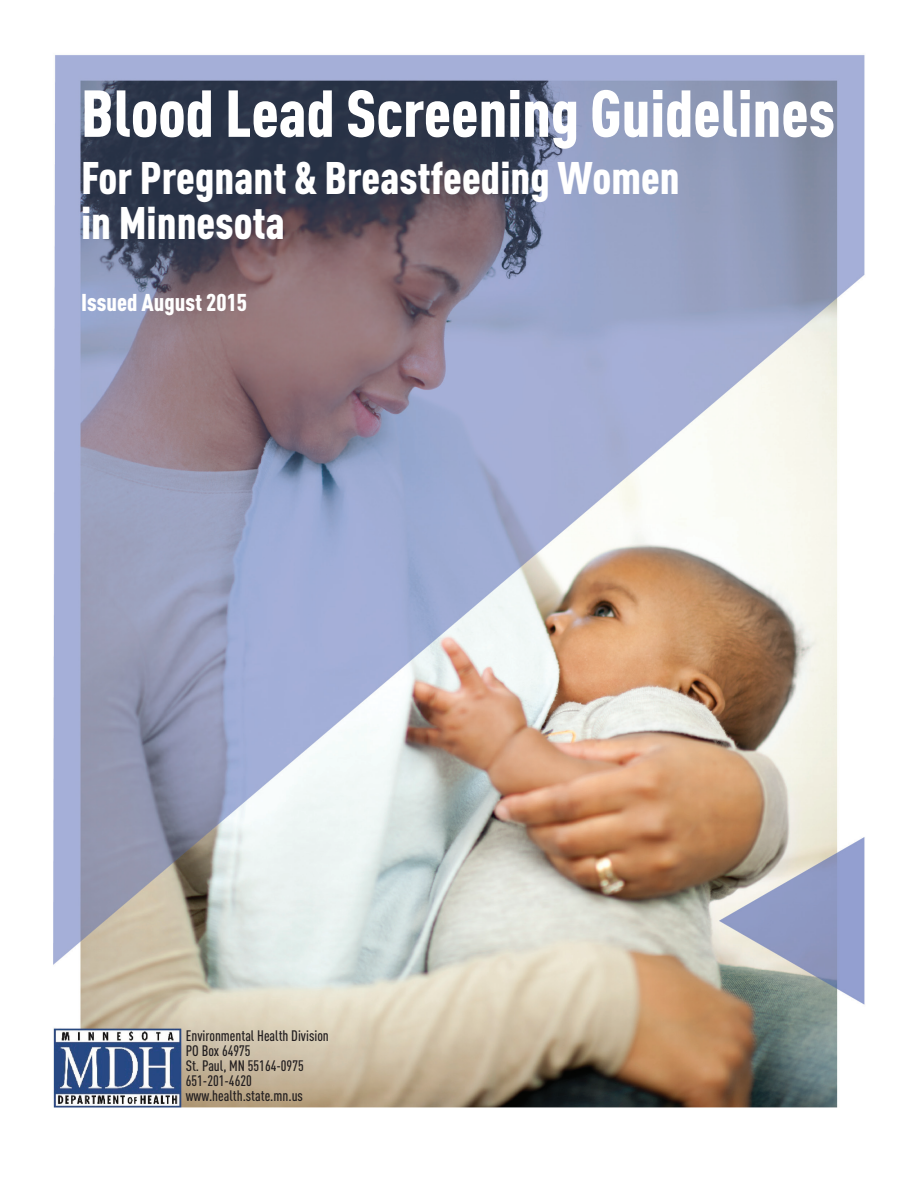
<style>
.page{position:relative;width:918px;height:1188px;background:#fff}
.page>*{position:absolute;margin:0;border:0;box-sizing:border-box;transform-origin:0 0}
.t1{font:900 65.25px "DIN Cond";color:#fff}
.t2{font:900 45px/45px "DIN Cond";color:#fff}
.t3{font:900 24px "DIN Cond";color:#fff}
.t4{font:500 15px/15px "DIN Cond";color:#231f20}
</style>
<div class="page">
<img style="left:53px;top:55px;width:812px;height:1053px">
<h1 class="t1" style="left:81px;top:73px;width:756px">Blood Lead Screening Guidelines</h1>
<h1 class="t2" style="left:81px;top:154px;width:600px">For Pregnant &amp; Breastfeeding Women in Minnesota</h1>
<p class="t3" style="left:81px;top:287px;width:167px">Issued August 2015</p>
<p class="t4" style="left:186px;top:1028px;width:145px">Environmental Health Division<br>PO Box 64975<br>St. Paul, MN 55164-0975<br>651-201-4620 www.health.state.mn.us</p>
</div>
